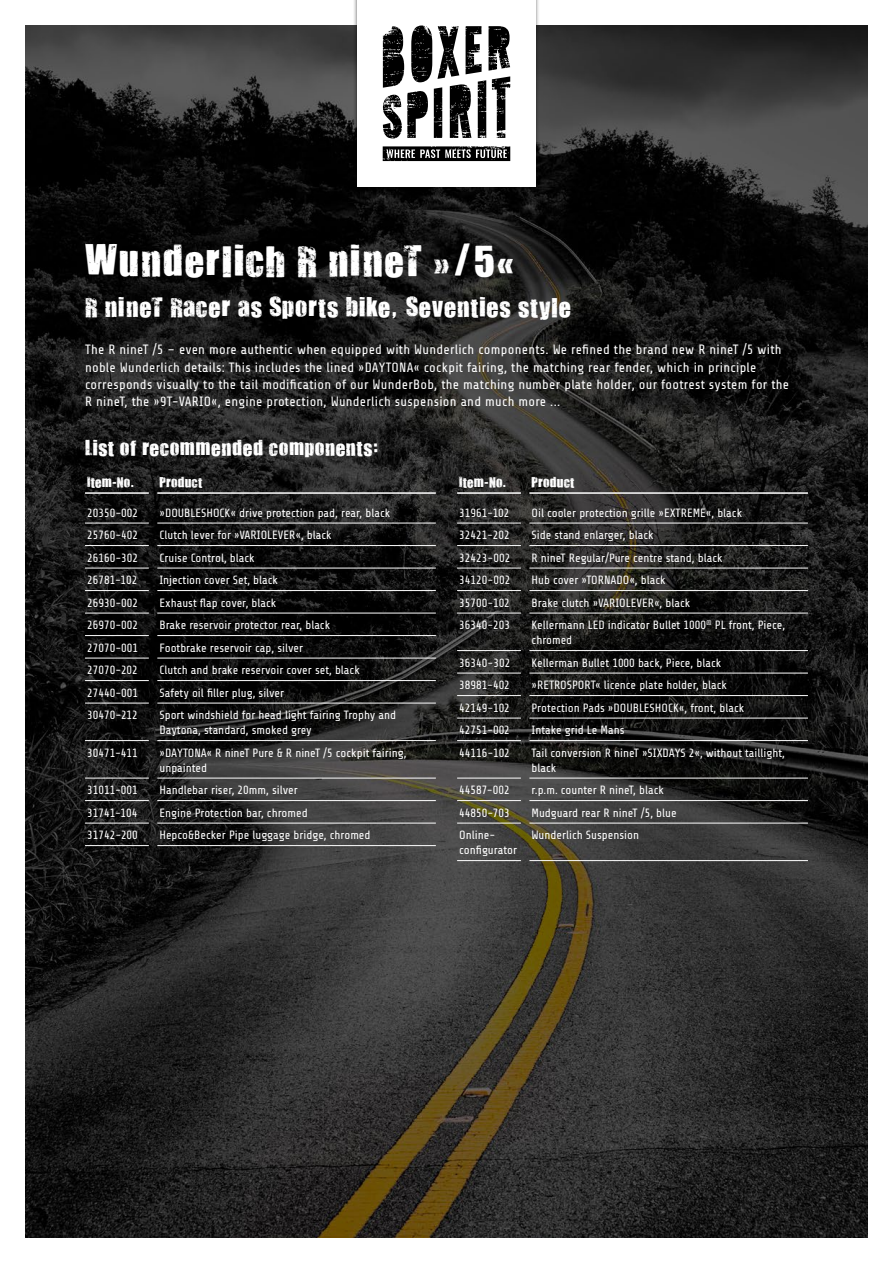
<style>
.page{position:relative;width:893px;height:1263px;background:#fff}
.page>*{position:absolute;margin:0;border:0;box-sizing:border-box;transform-origin:0 0}
.t1{font:36px "Waldschrift";letter-spacing:.02em;color:#fff}
.t2{font:22.5px "Waldschrift";letter-spacing:.02em;color:#fff}
.t3{font:18px "Waldschrift";letter-spacing:.01em;color:#fff}
.t4{font:13.5px/17.2px "Share Tech";letter-spacing:.02em;color:#fff}
.t5{font:12px/15px "Share Tech";color:#fff}
.t6{font:12px "Waldschrift";color:#fff}
.s1{font-family:"Almaq Rough"}
</style>
<div class="page">
<img style="left:26px;top:26px;width:841px;height:1211px">
<div style="left:353px;top:0;width:187px;height:191px;background:#000;opacity:.55"></div>
<div style="left:357px;top:0;width:179px;height:187px;background:#fff"></div>
<svg style="left:383px;top:146px;width:127px;height:15px;background:#464646"></svg>
<svg style="left:383px;top:26px;width:127px;height:113px"></svg>
<hr style="left:85px;top:523px;width:64px;height:1px;background:#fff">
<hr style="left:157px;top:523px;width:279px;height:1px;background:#fff">
<hr style="left:85px;top:545px;width:64px;height:1px;background:#fff">
<hr style="left:157px;top:545px;width:279px;height:1px;background:#fff">
<hr style="left:85px;top:568px;width:64px;height:1px;background:#fff">
<hr style="left:157px;top:568px;width:279px;height:1px;background:#fff">
<hr style="left:85px;top:590px;width:64px;height:1px;background:#fff">
<hr style="left:157px;top:590px;width:279px;height:1px;background:#fff">
<hr style="left:85px;top:613px;width:64px;height:1px;background:#fff">
<hr style="left:157px;top:613px;width:279px;height:1px;background:#fff">
<hr style="left:85px;top:635px;width:64px;height:1px;background:#fff">
<hr style="left:157px;top:635px;width:279px;height:1px;background:#fff">
<hr style="left:85px;top:658px;width:64px;height:1px;background:#fff">
<hr style="left:157px;top:658px;width:279px;height:1px;background:#fff">
<hr style="left:85px;top:680px;width:64px;height:1px;background:#fff">
<hr style="left:157px;top:680px;width:279px;height:1px;background:#fff">
<hr style="left:85px;top:703px;width:64px;height:1px;background:#fff">
<hr style="left:157px;top:703px;width:279px;height:1px;background:#fff">
<hr style="left:85px;top:740px;width:64px;height:1px;background:#fff">
<hr style="left:157px;top:740px;width:279px;height:1px;background:#fff">
<hr style="left:85px;top:778px;width:64px;height:1px;background:#fff">
<hr style="left:157px;top:778px;width:279px;height:1px;background:#fff">
<hr style="left:85px;top:800px;width:64px;height:1px;background:#fff">
<hr style="left:157px;top:800px;width:279px;height:1px;background:#fff">
<hr style="left:85px;top:823px;width:64px;height:1px;background:#fff">
<hr style="left:157px;top:823px;width:279px;height:1px;background:#fff">
<hr style="left:85px;top:845px;width:64px;height:1px;background:#fff">
<hr style="left:157px;top:845px;width:279px;height:1px;background:#fff">
<hr style="left:85px;top:492px;width:64px;height:2px;background:#fff">
<hr style="left:157px;top:492px;width:279px;height:2px;background:#fff">
<hr style="left:457px;top:523px;width:64px;height:1px;background:#fff">
<hr style="left:529px;top:523px;width:279px;height:1px;background:#fff">
<hr style="left:457px;top:545px;width:64px;height:1px;background:#fff">
<hr style="left:529px;top:545px;width:279px;height:1px;background:#fff">
<hr style="left:457px;top:568px;width:64px;height:1px;background:#fff">
<hr style="left:529px;top:568px;width:279px;height:1px;background:#fff">
<hr style="left:457px;top:590px;width:64px;height:1px;background:#fff">
<hr style="left:529px;top:590px;width:279px;height:1px;background:#fff">
<hr style="left:457px;top:613px;width:64px;height:1px;background:#fff">
<hr style="left:529px;top:613px;width:279px;height:1px;background:#fff">
<hr style="left:457px;top:650px;width:64px;height:1px;background:#fff">
<hr style="left:529px;top:650px;width:279px;height:1px;background:#fff">
<hr style="left:457px;top:673px;width:64px;height:1px;background:#fff">
<hr style="left:529px;top:673px;width:279px;height:1px;background:#fff">
<hr style="left:457px;top:695px;width:64px;height:1px;background:#fff">
<hr style="left:529px;top:695px;width:279px;height:1px;background:#fff">
<hr style="left:457px;top:718px;width:64px;height:1px;background:#fff">
<hr style="left:529px;top:718px;width:279px;height:1px;background:#fff">
<hr style="left:457px;top:740px;width:64px;height:1px;background:#fff">
<hr style="left:529px;top:740px;width:279px;height:1px;background:#fff">
<hr style="left:457px;top:778px;width:64px;height:1px;background:#fff">
<hr style="left:529px;top:778px;width:279px;height:1px;background:#fff">
<hr style="left:457px;top:800px;width:64px;height:1px;background:#fff">
<hr style="left:529px;top:800px;width:279px;height:1px;background:#fff">
<hr style="left:457px;top:823px;width:64px;height:1px;background:#fff">
<hr style="left:529px;top:823px;width:279px;height:1px;background:#fff">
<hr style="left:457px;top:860px;width:64px;height:1px;background:#fff">
<hr style="left:529px;top:860px;width:279px;height:1px;background:#fff">
<hr style="left:457px;top:492px;width:64px;height:2px;background:#fff">
<hr style="left:529px;top:492px;width:279px;height:2px;background:#fff">
<h1 class="t1" style="left:85px;top:237px;width:430px">Wunderlich R nineT <span class="s1">»</span>/5<span class="s1">«</span></h1>
<h2 class="t2" style="left:85px;top:292px;width:488px">R nineT Racer as Sports bike, Seventies style</h2>
<p class="t4" style="left:85px;top:341px;width:706px">The R nineT /5 – even more authentic when equipped with Wunderlich components. We refined the brand new R nineT /5 with noble Wunderlich details: This includes the lined »DAYTONA« cockpit fairing, the matching rear fender, which in principle corresponds visually to the tail modification of our WunderBob, the matching number plate holder, our footrest system for the R nineT, the »9T-VARIO«, engine protection, Wunderlich suspension and much more ...</p>
<h3 class="t3" style="left:85px;top:435px;width:295px">List of recommended components:</h3>
<p class="t6" style="left:87px;top:474px;width:49px">Item-No.</p>
<p class="t6" style="left:159px;top:474px;width:45px">Product</p>
<p class="t5" style="left:87px;top:505px;width:53px">20350-002</p>
<p class="t5" style="left:159px;top:505px;width:232px">»DOUBLESHOCK« drive protection pad, rear, black</p>
<p class="t5" style="left:87px;top:528px;width:53px">25760-402</p>
<p class="t5" style="left:159px;top:528px;width:174px">Clutch lever for »VARIOLEVER«, black</p>
<p class="t5" style="left:87px;top:550px;width:53px">26160-302</p>
<p class="t5" style="left:159px;top:550px;width:97px">Cruise Control, black</p>
<p class="t5" style="left:87px;top:573px;width:52px">26781-102</p>
<p class="t5" style="left:159px;top:573px;width:120px">Injection cover Set, black</p>
<p class="t5" style="left:87px;top:595px;width:53px">26930-002</p>
<p class="t5" style="left:159px;top:595px;width:119px">Exhaust flap cover, black</p>
<p class="t5" style="left:87px;top:618px;width:53px">26970-002</p>
<p class="t5" style="left:159px;top:618px;width:172px">Brake reservoir protector rear, black</p>
<p class="t5" style="left:87px;top:640px;width:53px">27070-001</p>
<p class="t5" style="left:159px;top:640px;width:145px">Footbrake reservoir cap, silver</p>
<p class="t5" style="left:87px;top:663px;width:52px">27070-202</p>
<p class="t5" style="left:159px;top:663px;width:202px">Clutch and brake reservoir cover set, black</p>
<p class="t5" style="left:87px;top:685px;width:53px">27440-001</p>
<p class="t5" style="left:159px;top:685px;width:126px">Safety oil filler plug, silver</p>
<p class="t5" style="left:87px;top:708px;width:52px">30470-212</p>
<p class="t5" style="left:159px;top:708px;width:238px">Sport windshield for head light fairing Trophy and<br>Daytona, standard, smoked grey</p>
<p class="t5" style="left:87px;top:745px;width:52px">30471-411</p>
<p class="t5" style="left:159px;top:745px;width:249px">»DAYTONA« R nineT Pure &amp; R nineT /5 cockpit fairing, unpainted</p>
<p class="t5" style="left:87px;top:783px;width:52px">31011-001</p>
<p class="t5" style="left:159px;top:783px;width:140px">Handlebar riser, 20mm, silver</p>
<p class="t5" style="left:87px;top:805px;width:52px">31741-104</p>
<p class="t5" style="left:159px;top:805px;width:150px">Engine Protection bar, chromed</p>
<p class="t5" style="left:87px;top:828px;width:52px">31742-200</p>
<p class="t5" style="left:159px;top:828px;width:213px">Hepco&amp;Becker Pipe luggage bridge, chromed</p>
<p class="t6" style="left:459px;top:474px;width:49px">Item-No.</p>
<p class="t6" style="left:532px;top:474px;width:45px">Product</p>
<p class="t5" style="left:459px;top:505px;width:52px">31961-102</p>
<p class="t5" style="left:532px;top:505px;width:212px">Oil cooler protection grille »EXTREME«, black</p>
<p class="t5" style="left:459px;top:528px;width:52px">32421-202</p>
<p class="t5" style="left:532px;top:528px;width:124px">Side stand enlarger, black</p>
<p class="t5" style="left:459px;top:550px;width:53px">32423-002</p>
<p class="t5" style="left:532px;top:550px;width:193px">R nineT Regular/Pure centre stand, black</p>
<p class="t5" style="left:459px;top:573px;width:53px">34120-002</p>
<p class="t5" style="left:532px;top:573px;width:136px">Hub cover »TORNADO«, black</p>
<p class="t5" style="left:459px;top:595px;width:52px">35700-102</p>
<p class="t5" style="left:532px;top:595px;width:160px">Brake clutch »VARIOLEVER«, black</p>
<p class="t5" style="left:459px;top:618px;width:52px">36340-203</p>
<p class="t5" style="left:531px;top:618px;width:255px">Kellermann LED indicator Bullet 1000<sup>®</sup> PL front, Piece, chromed</p>
<p class="t5" style="left:459px;top:655px;width:53px">36340-302</p>
<p class="t5" style="left:531px;top:655px;width:191px">Kellerman Bullet 1000 back, Piece, black</p>
<p class="t5" style="left:459px;top:678px;width:52px">38981-402</p>
<p class="t5" style="left:531px;top:678px;width:197px">»RETROSPORT« licence plate holder, black</p>
<p class="t5" style="left:459px;top:700px;width:52px">42149-102</p>
<p class="t5" style="left:531px;top:700px;width:214px">Protection Pads »DOUBLESHOCK«, front, black</p>
<p class="t5" style="left:459px;top:723px;width:52px">42751-002</p>
<p class="t5" style="left:531px;top:723px;width:94px">Intake grid Le Mans</p>
<p class="t5" style="left:459px;top:745px;width:52px">44116-102</p>
<p class="t5" style="left:531px;top:745px;width:255px">Tail conversion R nineT »SIXDAYS 2«, without taillight, black</p>
<p class="t5" style="left:459px;top:783px;width:52px">44587-002</p>
<p class="t5" style="left:531px;top:783px;width:134px">r.p.m. counter R nineT, black</p>
<p class="t5" style="left:459px;top:805px;width:52px">44850-703</p>
<p class="t5" style="left:531px;top:805px;width:147px">Mudguard rear R nineT /5, blue</p>
<p class="t5" style="left:459px;top:828px;width:59px">Online&shy;configurator</p>
<p class="t5" style="left:531px;top:828px;width:109px">Wunderlich Suspension</p>
</div>
